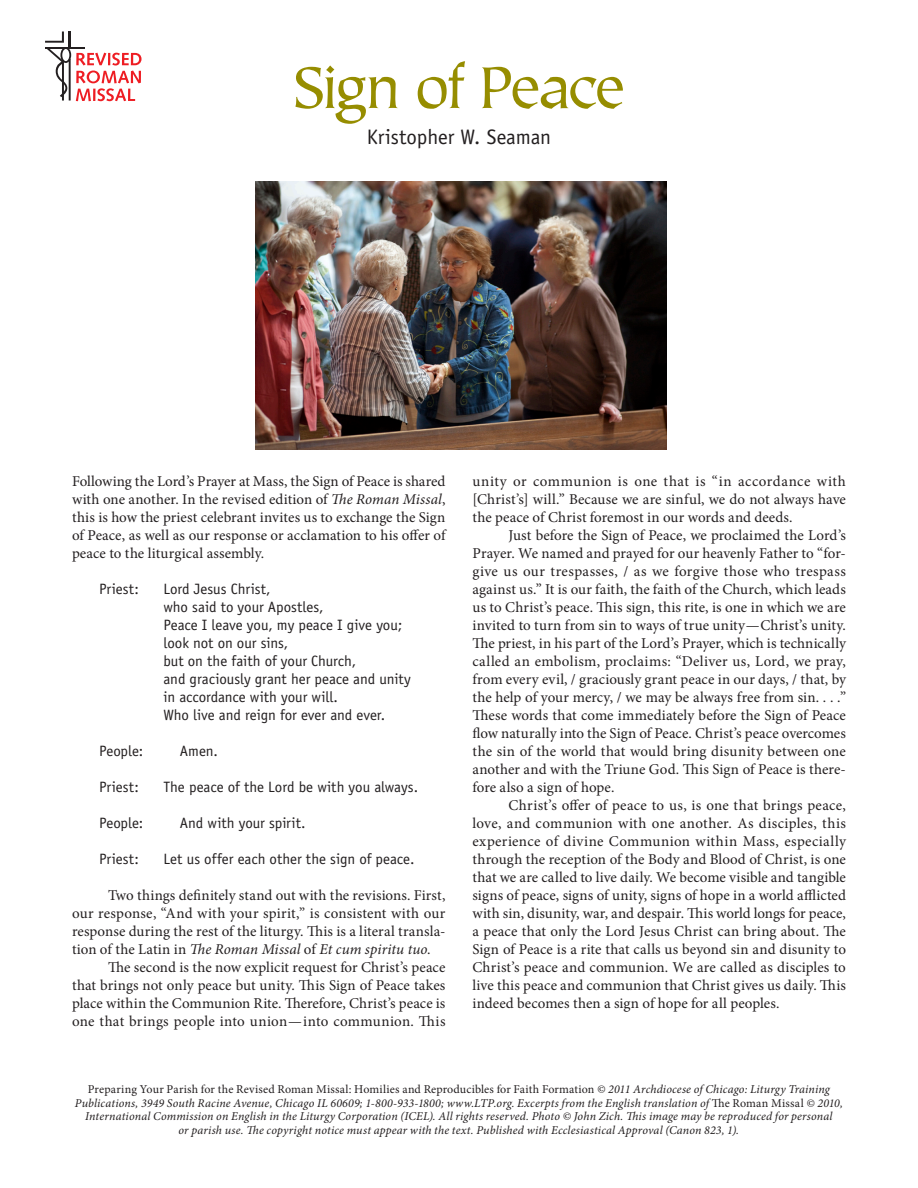
<style>
.page{position:relative;width:918px;height:1188px;background:#fff}
.page>*{position:absolute;margin:0;border:0;box-sizing:border-box;transform-origin:0 0}
.sect1__reproducible{font:66px "Tiepolo Std";letter-spacing:-.06em;color:#968d00}
.author{font:21px "Officina Sans Std";letter-spacing:-.005em;color:#231f20}
.para{font:15px/18px "Minion Pro";letter-spacing:.005em;color:#231f20;text-align:justify}
.extract__with_runov{font:15px "Officina Sans Std";letter-spacing:-.005em;color:#231f20}
.copyright__reproduc{font:italic 12px/13.5px "Minion Pro";letter-spacing:.015em;color:#221e1f;text-align:center}
.s1{font-style:italic}
.s2{font-style:normal;color:#231f20}
.s3{color:#231f20}
</style>
<div class="page">
<svg style="left:45px;top:32px;width:97px;height:69px"></svg>
<img style="left:255px;top:181px;width:411px;height:269px">
<p class="sect1__reproducible" style="left:292px;top:52px;width:335px">Sign of Peace</p>
<p class="author" style="left:367px;top:125px;width:186px">Kristopher W. Seaman</p>
<p class="para" style="left:72px;top:472px;width:375px">Following the Lord’s Prayer at Mass, the Sign of Peace is shared with one another. In the revised edition of <span class="s1">The Roman Missal</span>, this is how the priest celebrant invites us to exchange the Sign of Peace, as well as our response or acclamation to his offer of peace to the liturgical assembly.</p>
<p class="extract__with_runov" style="left:99px;top:580px;width:41px">Priest:</p>
<p class="extract__with_runov" style="left:164px;top:580px;width:108px">Lord Jesus Christ,</p>
<p class="extract__with_runov" style="left:164px;top:598px;width:162px">who said to your Apostles,</p>
<p class="extract__with_runov" style="left:164px;top:616px;width:240px">Peace I leave you, my peace I give you;</p>
<p class="extract__with_runov" style="left:164px;top:634px;width:126px">look not on our sins,</p>
<p class="extract__with_runov" style="left:164px;top:652px;width:194px">but on the faith of your Church,</p>
<p class="extract__with_runov" style="left:164px;top:670px;width:249px">and graciously grant her peace and unity</p>
<p class="extract__with_runov" style="left:164px;top:688px;width:176px">in accordance with your will.</p>
<p class="extract__with_runov" style="left:164px;top:706px;width:223px">Who live and reign for ever and ever.</p>
<p class="extract__with_runov" style="left:99px;top:742px;width:46px">People:</p>
<p class="extract__with_runov" style="left:180px;top:742px;width:39px">Amen.</p>
<p class="extract__with_runov" style="left:99px;top:778px;width:41px">Priest:</p>
<p class="extract__with_runov" style="left:164px;top:778px;width:256px">The peace of the Lord be with you always.</p>
<p class="extract__with_runov" style="left:99px;top:814px;width:46px">People:</p>
<p class="extract__with_runov" style="left:180px;top:814px;width:127px">And with your spirit.</p>
<p class="extract__with_runov" style="left:99px;top:850px;width:41px">Priest:</p>
<p class="extract__with_runov" style="left:164px;top:850px;width:252px">Let us offer each other the sign of peace.</p>
<p class="para" style="left:72px;top:886px;width:375px;text-indent:36px">Two things definitely stand out with the revisions. First, our response, “And with your spirit,” is consistent with our response during the rest of the liturgy. This is a literal transla&shy;tion of the Latin in <span class="s1">The Roman Missal</span> of <span class="s1">Et cum spiritu tuo</span>.</p>
<p class="para" style="left:72px;top:958px;width:375px;text-indent:36px">The second is the now explicit request for Christ’s peace that brings not only peace but unity. This Sign of Peace takes place within the Communion Rite. Therefore, Christ’s peace is one that brings people into union—into communion. This</p>
<p class="para" style="left:472px;top:472px;width:375px">unity or communion is one that is “in accordance with [Christ’s] will.” Because we are sinful, we do not always have the peace of Christ foremost in our words and deeds.</p>
<p class="para" style="left:472px;top:526px;width:375px;text-indent:36px">Just before the Sign of Peace, we proclaimed the Lord’s Prayer. We named and prayed for our heavenly Father to “for&shy;give us our trespasses, / as we forgive those who trespass against us.” It is our faith, the faith of the Church, which leads us to Christ’s peace. This sign, this rite, is one in which we are invited to turn from sin to ways of true unity—Christ’s unity.<br>The priest, in his part of the Lord’s Prayer, which is technically called an embolism, proclaims: “Deliver us, Lord, we pray, from every evil, / graciously grant peace in our days, / that, by the help of your mercy, / we may be always free from sin. . . .” These words that come immediately before the Sign of Peace flow naturally into the Sign of Peace. Christ’s peace overcomes the sin of the world that would bring disunity between one another and with the Triune God. This Sign of Peace is there&shy;fore also a sign of hope.</p>
<p class="para" style="left:472px;top:796px;width:375px;text-indent:36px">Christ’s offer of peace to us, is one that brings peace, love, and communion with one another. As disciples, this experience of divine Communion within Mass, especially through the reception of the Body and Blood of Christ, is one that we are called to live daily. We become visible and tangible signs of peace, signs of unity, signs of hope in a world afflicted with sin, disunity, war, and despair. This world longs for peace, a peace that only the Lord Jesus Christ can bring about. The Sign of Peace is a rite that calls us beyond sin and disunity to Christ’s peace and communion. We are called as disciples to live this peace and communion that Christ gives us daily. This indeed becomes then a sign of hope for all peoples.</p>
<p class="copyright__reproduc" style="left:75px;top:1083px;width:770px"><span class="s2">Preparing Your Parish for the Revised Roman Missal: Homilies and Reproducibles for Faith Formation</span> © 2011 Archdiocese of Chicago: Liturgy Training Publications, 3949 South Racine Avenue, Chicago IL 60609; 1-800-933-1800; www.LTP.org. <span class="s3">Excerpts from the English translation of</span> <span class="s2">The Roman Missal</span> <span class="s3">© 2010, International Commission on English in the Liturgy Corporation (ICEL). All rights reserved.</span> Photo © John Zich. This image may be reproduced for personal<br>or parish use. The copyright notice must appear with the text. Published with Ecclesiastical Approval (Canon 823, 1).</p>
</div>
